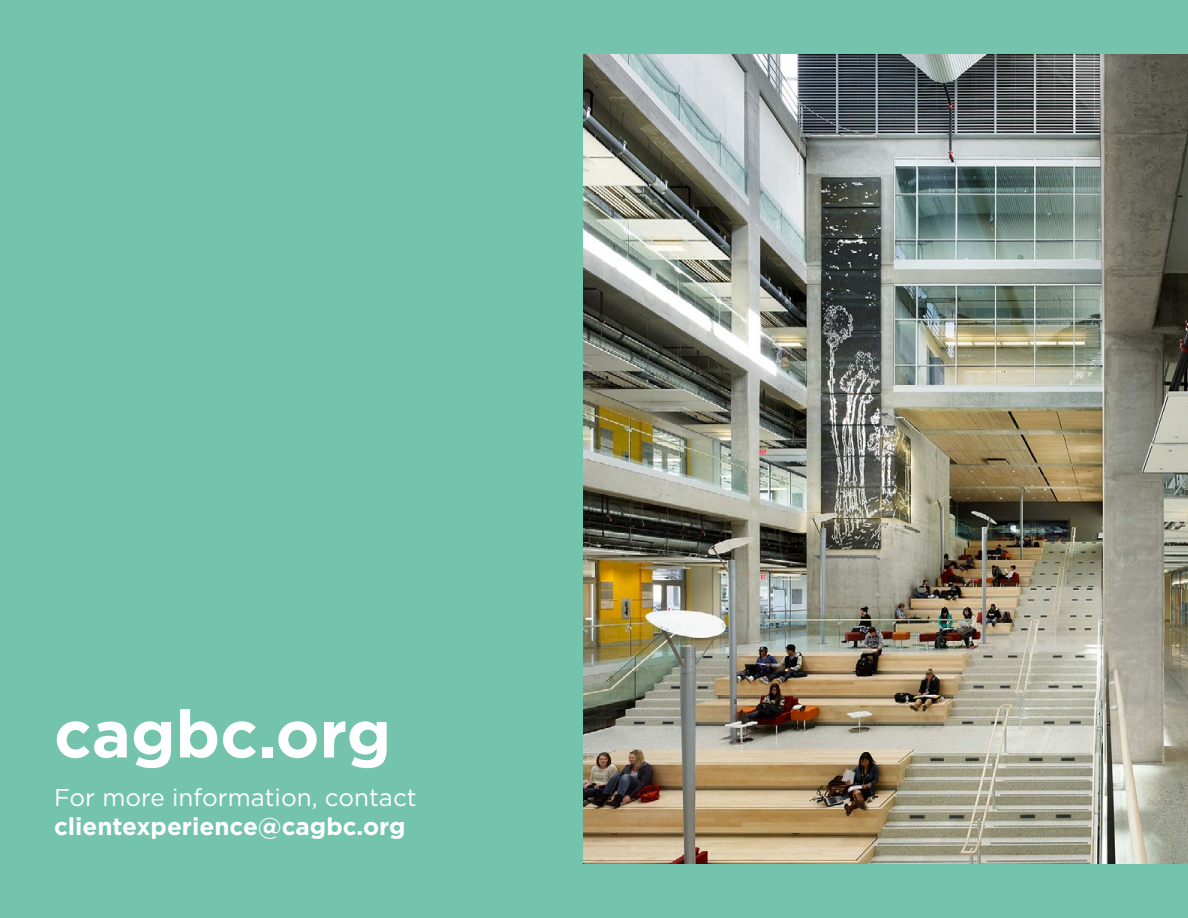
<style>
.page{position:relative;width:1188px;height:918px;background:#74c4ad}
.page>*{position:absolute;margin:0;border:0;box-sizing:border-box;transform-origin:0 0}
.t1{font:700 66.15px "Gotham";color:#fff}
.t2{font:24.3px "Gotham";color:#fff}
.t3{font:700 24.3px "Gotham";color:#fff}
</style>
<div class="page">
<img style="left:583px;top:54px;width:605px;height:810px">
<h1 class="t1" style="left:54px;top:690px;width:339px">cagbc.org</h1>
<p class="t2" style="left:54px;top:782px;width:364px">For more information, contact</p>
<p class="t3" style="left:54px;top:810px;width:353px">clientexperience@cagbc.org</p>
</div>
